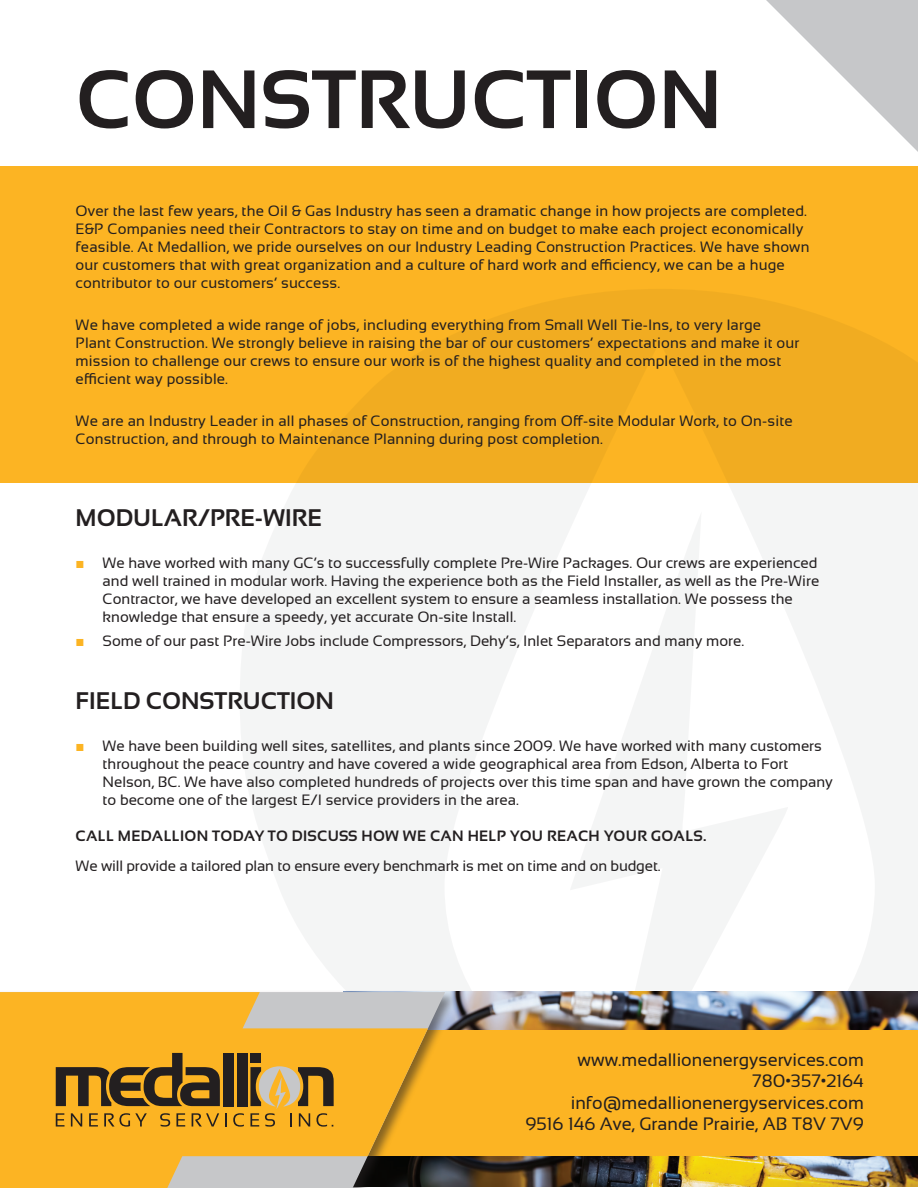
<style>
.page{position:relative;width:918px;height:1188px;background:#fff}
.page>*{position:absolute;margin:0;border:0;box-sizing:border-box;transform-origin:0 0}
.t1{font:700 82.5px "Sansation";color:#231f20}
.Subheaders{font:700 24px "Sansation";color:#231f20}
.t2{font:18px/21.6px "Sansation";color:#231f20;text-align:right}
.t3{font:15px/18px "Sansation";letter-spacing:.01em;color:#231f20}
.t4{font:15px "Sansation";letter-spacing:-.01em;color:#231f20}
.t5{font:700 15px "Sansation";letter-spacing:.02em;color:#231f20}
.s1{font-family:"Tahoma";color:#fcb423}
</style>
<div class="page">
<svg style="left:240px;top:482px;width:678px;height:510px;fill:#f4f5f5"></svg>
<img style="left:458px;top:992px;width:460px;height:195px">
<div style="left:365px;top:1030px;width:553px;height:126px;background:#fcb423"></div>
<div style="left:0;top:922px;width:458px;height:266px;background:#231f20;opacity:.54"></div>
<svg style="left:260px;top:925px;width:185px;height:263px"></svg>
<svg style="left:260px;top:1028px;width:168px;height:128px;fill:#fcb423"></svg>
<svg style="left:0;top:925px;width:260px;height:263px;fill:#fcb423"></svg>
<svg style="left:56px;top:1053px;width:164px;height:53px;background:#8f6921"></svg>
<div style="left:223px;top:1053px;width:11px;height:53px;background:#231f20"></div>
<div style="left:237px;top:1053px;width:10px;height:53px;background:#231f20"></div>
<div style="left:250px;top:1053px;width:11px;height:10px;background:#231f20"></div>
<svg style="left:56px;top:1113px;width:9px;height:14px"></svg>
<svg style="left:71px;top:1113px;width:11px;height:14px"></svg>
<svg style="left:89px;top:1113px;width:9px;height:14px"></svg>
<svg style="left:104px;top:1113px;width:43px;height:14px"></svg>
<svg style="left:160px;top:1113px;width:10px;height:14px"></svg>
<svg style="left:176px;top:1113px;width:9px;height:14px"></svg>
<svg style="left:192px;top:1113px;width:27px;height:14px"></svg>
<svg style="left:225px;top:1113px;width:2px;height:14px"></svg>
<svg style="left:233px;top:1113px;width:11px;height:14px"></svg>
<svg style="left:250px;top:1066px;width:84px;height:61px;background:#b99040"></svg>
<svg style="left:766px;top:0;width:152px;height:152px"></svg>
<div style="left:0;top:166px;width:918px;height:316px;background:#fcb423"></div>
<p class="t1" style="left:76px;top:53px;width:648px">CONSTRUCTION</p>
<p class="t3" style="left:76px;top:201px;width:735px">Over the last few years, the Oil &amp; Gas Industry has seen a dramatic change in how projects are completed.<br>E&amp;P Companies need their Contractors to stay on time and on budget to make each project economically feasible. At Medallion, we pride ourselves on our Industry Leading Construction Practices. We have shown our customers that with great organization and a culture of hard work and efficiency, we can be a huge contributor to our customers’ success.</p>
<p class="t3" style="left:76px;top:315px;width:725px">We have completed a wide range of jobs, including everything from Small Well Tie-Ins, to very large Plant Construction. We strongly believe in raising the bar of our customers’ expectations and make it our mission to challenge our crews to ensure our work is of the highest quality and completed in the most efficient way possible.</p>
<p class="t3" style="left:76px;top:411px;width:719px">We are an Industry Leader in all phases of Construction, ranging from Off-site Modular Work, to On-site<br>Construction, and through to Maintenance Planning during post completion.</p>
<p class="Subheaders" style="left:76px;top:504px;width:248px">MODULAR/PRE-WIRE</p>
<p class="t3" style="left:103px;top:554px;width:718px;text-indent:-27px"><span class="s1">■</span> We have worked with many GC’s to successfully complete Pre-Wire Packages. Our crews are experienced and well trained in modular work. Having the experience both as the Field Installer, as well as the Pre-Wire Contractor, we have developed an excellent system to ensure a seamless installation. We possess the knowledge that ensure a speedy, yet accurate On-site Install.</p>
<p class="t3" style="left:76px;top:632px;width:670px"><span class="s1">■</span> Some of our past Pre-Wire Jobs include Compressors, Dehy’s, Inlet Separators and many more.</p>
<p class="Subheaders" style="left:76px;top:688px;width:260px">FIELD CONSTRUCTION</p>
<p class="t3" style="left:103px;top:737px;width:732px;text-indent:-27px"><span class="s1">■</span> We have been building well sites, satellites, and plants since 2009. We have worked with many customers throughout the peace country and have covered a wide geographical area from Edson, Alberta to Fort Nelson, BC. We have also completed hundreds of projects over this time span and have grown the company to become one of the largest E/I service providers in the area.</p>
<p class="t5" style="left:76px;top:828px;width:633px">CALL MEDALLION TODAY TO DISCUSS HOW WE CAN HELP YOU REACH YOUR GOALS.</p>
<p class="t4" style="left:76px;top:858px;width:587px">We will provide a tailored plan to ensure every benchmark is met on time and on budget.</p>
<p class="t2" style="left:526px;top:1049px;width:340px">www.medallionenergyservices.com<br>780•357•2164 info@medallionenergyservices.com<br>9516 146 Ave, Grande Prairie, AB T8V 7V9</p>
</div>
